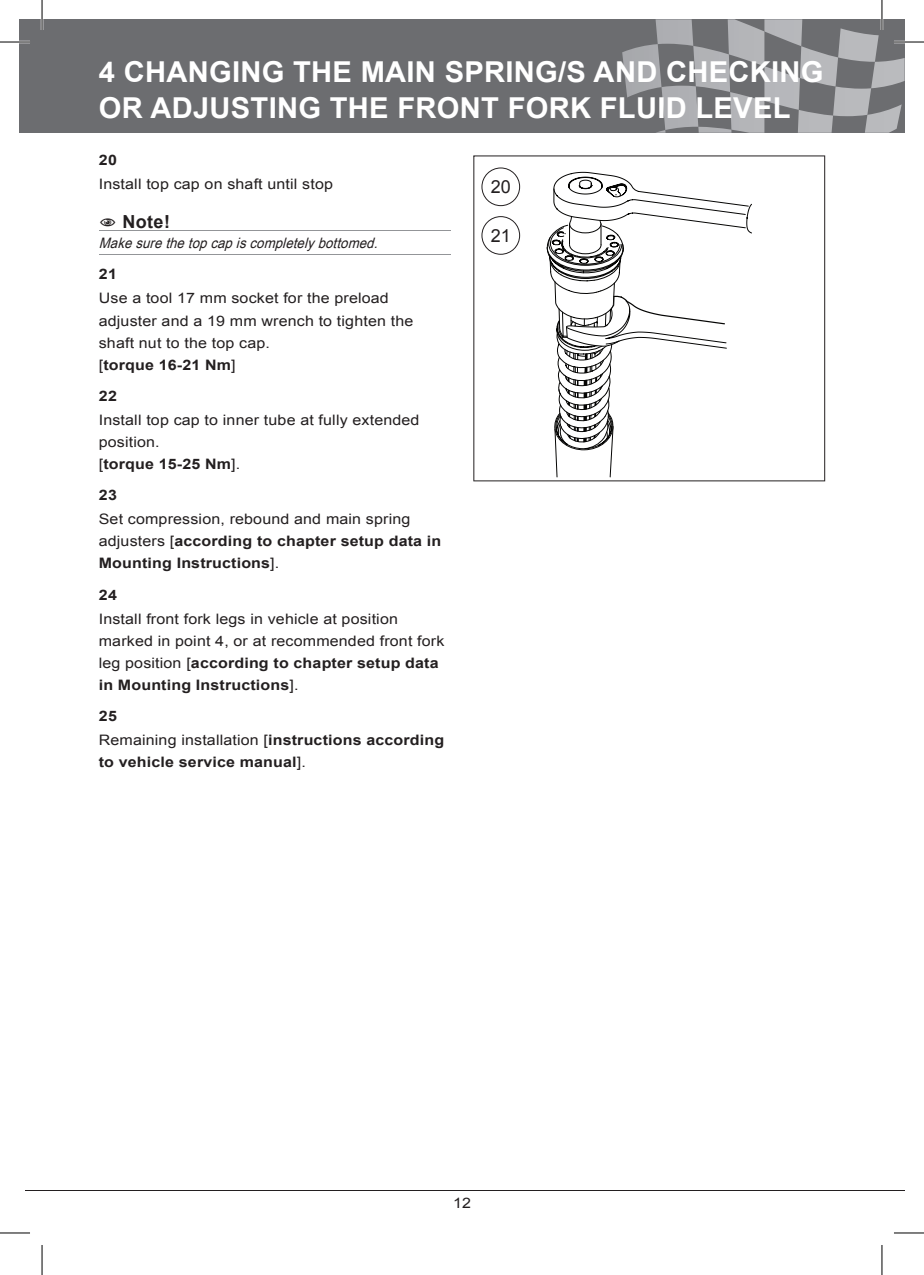
<style>
.page{position:relative;width:924px;height:1275px;background:#fff}
.page>*{position:absolute;margin:0;border:0;box-sizing:border-box;transform-origin:0 0}
.t1{font:700 28.8px/36px "Arial";letter-spacing:.01em;color:#fff}
.t2{font:700 18px "Arial";color:#231f20}
.t3{font:18px "Arial";color:#231f20}
.t4{font:14.4px/22px "Arial";letter-spacing:.01em;color:#231f20;scale:1.11 1}
.t5{font:700 14.4px/22px "Arial";letter-spacing:.01em;color:#231f20;scale:1.11 1}
.t6{font:italic 14.4px "Arial Narrow";color:#231f20;scale:1.11 1}
.s1{font-weight:700}
.s2{font-weight:400}
</style>
<div class="page">
<div style="left:19px;top:19px;width:885px;height:114px;background:#6c6d70"></div>
<svg style="left:622px;top:19px;width:282px;height:114px"></svg>
<hr style="left:25px;top:1190px;width:879px;height:1px;background:#231f20">
<hr style="left:99px;top:231px;width:351px;height:1px;background:#939598">
<hr style="left:99px;top:254px;width:351px;height:1px;background:#939598">
<svg style="left:473px;top:155px;width:351px;height:326px"></svg>
<svg style="left:546px;top:172px;width:205px;height:305px"></svg>
<svg style="left:481px;top:216px;width:39px;height:39px"></svg>
<hr style="left:0;top:41px;width:30px;height:2px;background:#fff">
<hr style="left:893px;top:41px;width:30px;height:2px;background:#fff">
<hr style="left:41px;top:0;width:2px;height:30px;background:#fff">
<hr style="left:880px;top:0;width:2px;height:30px;background:#fff">
<hr style="left:0;top:42px;width:30px;height:1px;background:#000">
<hr style="left:893px;top:42px;width:30px;height:1px;background:#000">
<hr style="left:0;top:1232px;width:30px;height:1px;background:#000">
<hr style="left:893px;top:1232px;width:30px;height:1px;background:#000">
<hr style="left:42px;top:0;width:1px;height:30px;background:#000">
<hr style="left:42px;top:1245px;width:1px;height:30px;background:#000">
<hr style="left:881px;top:0;width:1px;height:30px;background:#000">
<hr style="left:881px;top:1245px;width:1px;height:30px;background:#000">
<h1 class="t1" style="left:99px;top:55px;width:726px">4 CHANGING THE MAIN SPRING/S AND CHECKING<br>OR ADJUSTING THE FRONT FORK FLUID LEVEL</h1>
<p class="t5" style="left:99px;top:149px;width:18px">20</p>
<p class="t4" style="left:99px;top:173px;width:212px">Install top cap on shaft until stop</p>
<p class="t2" style="left:122px;top:210px;width:49px">Note!</p>
<p class="t6" style="left:99px;top:232px;width:257px">Makesurethetopcapiscompletelybottomed.</p>
<p class="t5" style="left:99px;top:264px;width:18px">21</p>
<p class="t4" style="left:99px;top:287px;width:285px">Use a tool 17 mm socket for the preload adjuster and a 19 mm wrench to tighten the shaft nut to the top cap.<br>[<span class="s1">torque 16-21 Nm</span>]</p>
<p class="t5" style="left:99px;top:385px;width:18px">22</p>
<p class="t4" style="left:99px;top:409px;width:290px">Install top cap to inner tube at fully extended position.<br>[<span class="s1">torque 15-25 Nm</span>].</p>
<p class="t5" style="left:99px;top:484px;width:18px">23</p>
<p class="t5" style="left:99px;top:508px;width:310px"><span class="s2">Set compression, rebound and main spring adjusters [</span>according to chapter setup data in<br>Mounting Instructions<span class="s2">].</span></p>
<p class="t5" style="left:99px;top:584px;width:18px">24</p>
<p class="t4" style="left:99px;top:608px;width:313px">Install front fork legs in vehicle at position marked in point 4, or at recommended front fork leg position [<span class="s1">according to chapter setup data in Mounting Instructions</span>].</p>
<p class="t5" style="left:99px;top:704px;width:312px;line-height:24px">25<br><span class="s2">Remaining installation [</span>instructions according</p>
<p class="t5" style="left:99px;top:751px;width:188px">to vehicle service manual<span class="s2">].</span></p>
<p class="t3" style="left:490px;top:175px;width:22px">20</p>
<p class="t3" style="left:490px;top:223px;width:22px">21</p>
<p class="t4" style="left:453px;top:1191px;width:18px">12</p>
</div>
